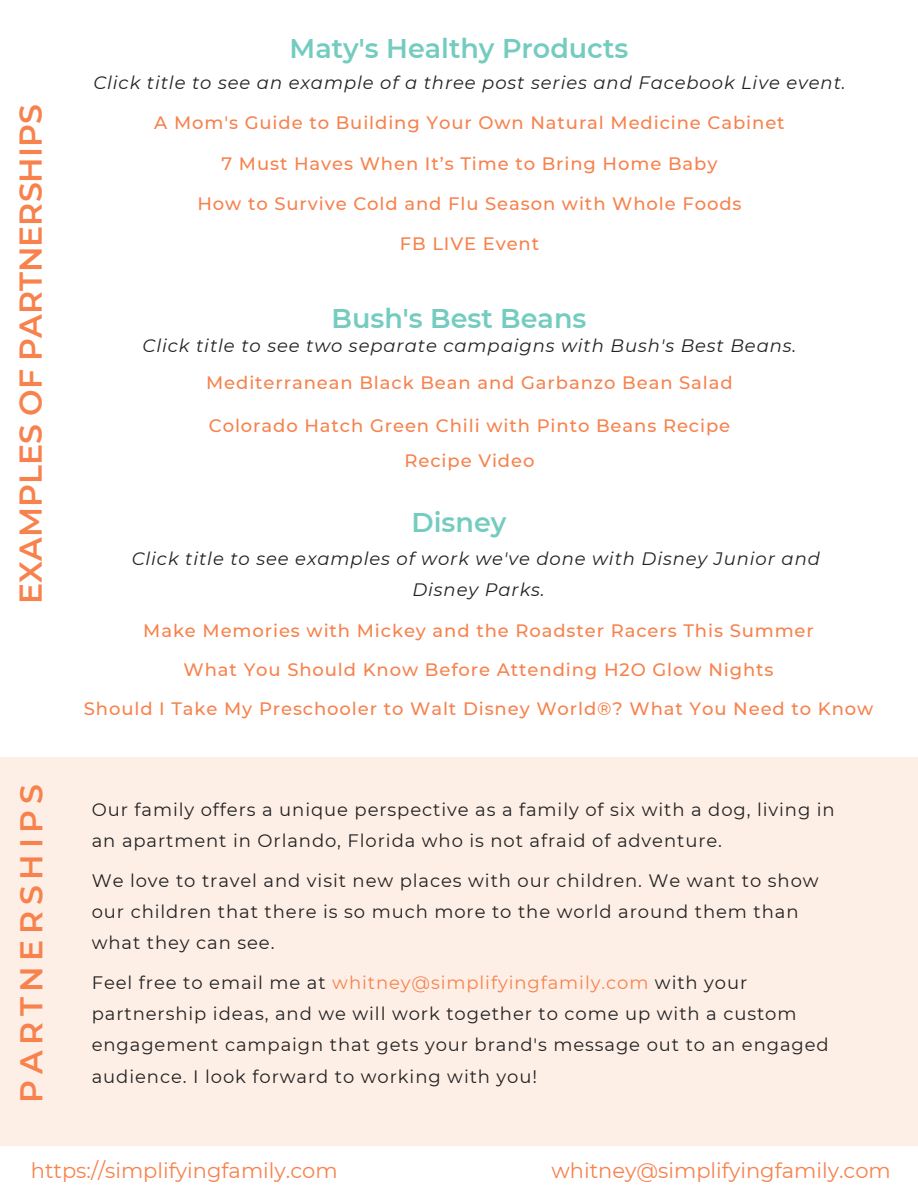
<style>
.page{position:relative;width:918px;height:1188px;background:#fff}
.page>*{position:absolute;margin:0;border:0;box-sizing:border-box;transform-origin:0 0}
.t1{font:600 31.5px "Montserrat";color:#f7824d}
.t2{font:600 31.5px "Montserrat";letter-spacing:.18em;color:#f7824d}
.t3{font:600 27px "Montserrat";color:#73ccbf}
.t4{font:21px "Montserrat";color:#f7824d}
.t5{font:18px/31.2px "Montserrat";letter-spacing:.05em;color:#222}
.t6{font:500 18px/39.2px "Montserrat";letter-spacing:.05em;color:#f7824d;text-align:center}
.t7{font:italic 18px/31.8px "Montserrat";letter-spacing:.05em;color:#222;text-align:center}
.s1{color:#f7824d}
</style>
<div class="page">
<div style="left:0;top:757px;width:918px;height:389px;background:#feefe6"></div>
<h1 class="t1" style="left:8px;top:604px;width:501px;rotate:-90deg">EXAMPLES OF PARTNERSHIPS</h1>
<h1 class="t2" style="left:9px;top:1103px;width:320px;rotate:-90deg">PARTNERSHIPS</h1>
<h2 class="t3" style="left:290px;top:29px;width:340px">Maty's Healthy Products</h2>
<p class="t7" style="left:93px;top:66px;width:754px">Click title to see an example of a three post series and Facebook Live event.</p>
<p class="t6" style="left:154px;top:102px;width:632px">A Mom's Guide to Building Your Own Natural Medicine Cabinet</p>
<p class="t6" style="left:222px;top:143px;width:497px">7 Must Haves When It’s Time to Bring Home Baby</p>
<p class="t6" style="left:197px;top:183px;width:546px">How to Survive Cold and Flu Season with Whole Foods</p>
<p class="t6" style="left:400px;top:224px;width:141px">FB LIVE Event</p>
<h2 class="t3" style="left:332px;top:300px;width:256px">Bush's Best Beans</h2>
<p class="t7" style="left:143px;top:329px;width:655px">Click title to see two separate campaigns with Bush's Best Beans.</p>
<p class="t6" style="left:206px;top:362px;width:528px">Mediterranean Black Bean and Garbanzo Bean Salad</p>
<p class="t6" style="left:209px;top:408px;width:523px;line-height:34.5px">Colorado Hatch Green Chili with Pinto Beans Recipe<br>Recipe Video</p>
<h2 class="t3" style="left:412px;top:504px;width:96px">Disney</h2>
<p class="t7" style="left:132px;top:542px;width:690px">Click title to see examples of work we've done with Disney Junior and<br>Disney Parks.</p>
<p class="t6" style="left:84px;top:610px;width:791px">Make Memories with Mickey and the Roadster Racers This Summer<br>What You Should Know Before Attending H2O Glow Nights<br>Should I Take My Preschooler to Walt Disney World®? What You Need to Know</p>
<p class="t5" style="left:92px;top:793px;width:745px">Our family offers a unique perspective as a family of six with a dog, living in an apartment in Orlando, Florida who is not afraid of adventure.</p>
<p class="t5" style="left:92px;top:864px;width:728px">We love to travel and visit new places with our children. We want to show our children that there is so much more to the world around them than what they can see.</p>
<p class="t5" style="left:92px;top:966px;width:738px">Feel free to email me at <span class="s1">whitney@simplifyingfamily.com</span> with your partnership ideas, and we will work together to come up with a custom engagement campaign that gets your brand's message out to an engaged audience. I look forward to working with you!</p>
<p class="t4" style="left:31px;top:1156px;width:308px">https://simplifyingfamily.com</p>
<p class="t4" style="left:551px;top:1156px;width:341px">whitney@simplifyingfamily.com</p>
</div>
